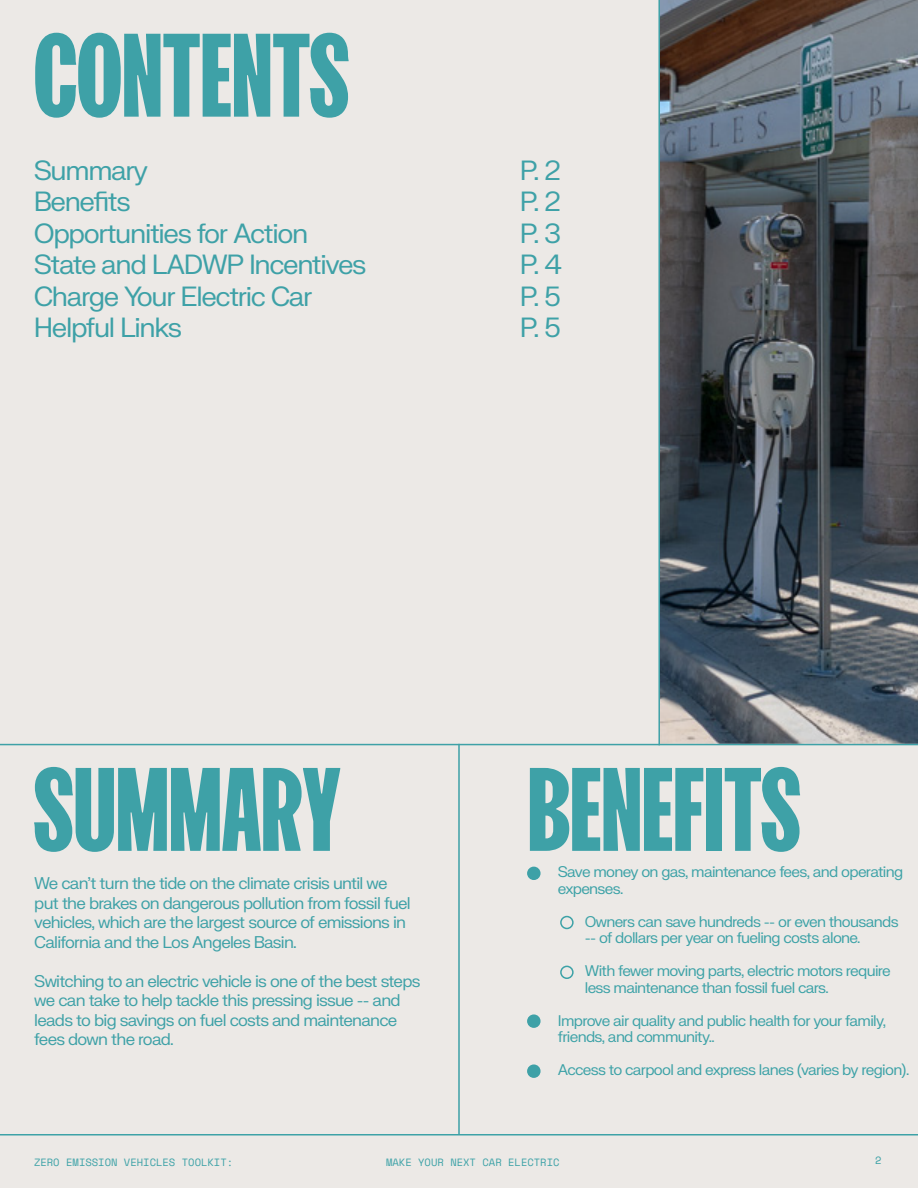
<style>
.page{position:relative;width:918px;height:1188px;background:#ece9e6}
.page>*{position:absolute;margin:0;border:0;box-sizing:border-box;transform-origin:0 0}
.t1{font:114px "FK Screamer Upright";color:#3ea1a7}
.t2{font:27px "FK Grotesk Neue Trial";letter-spacing:-.05em;color:#3ea1a7}
.t3{font:16.5px/19.5px "FK Grotesk Neue";letter-spacing:-.045em;color:#3ea1a7}
.t4{font:15px/16.5px "FK Grotesk Neue";letter-spacing:-.045em;color:#3da2a7}
.t5{font:10.5px "Space Mono";color:#3da2a7}
</style>
<div class="page">
<hr style="left:0;top:1134px;width:918px;height:2px;background:#3da2a7">
<svg style="left:660px;top:0;width:258px;height:744px;background:#4f565c"></svg>
<hr style="left:0;top:744px;width:918px;height:1px;background:#3ea1a7">
<hr style="left:458px;top:744px;width:2px;height:390px;background:#3ea1a7">
<hr style="left:658px;top:0;width:2px;height:745px;background:#3ea1a7">
<div style="left:528px;top:867px;width:12px;height:12px;background:#3ea1a7;border-radius:50%"></div>
<div style="left:527px;top:867px;width:14px;height:13px;border:2px solid #3ea1a7;border-radius:50%"></div>
<div style="left:560px;top:916px;width:14px;height:13px;border:2px solid #3da2a7;border-radius:50%"></div>
<div style="left:560px;top:966px;width:14px;height:13px;border:2px solid #3da2a7;border-radius:50%"></div>
<div style="left:528px;top:1015px;width:12px;height:12px;background:#3ea1a7;border-radius:50%"></div>
<div style="left:527px;top:1014px;width:14px;height:14px;border:2px solid #3ea1a7;border-radius:50%"></div>
<div style="left:528px;top:1065px;width:12px;height:12px;background:#3ea1a7;border-radius:50%"></div>
<div style="left:527px;top:1064px;width:14px;height:14px;border:2px solid #3ea1a7;border-radius:50%"></div>
<h1 class="t1" style="left:34px;top:16px;width:317px">CONTENTS</h1>
<h2 class="t2" style="left:34px;top:158px;width:116px">Summary</h2>
<h2 class="t2" style="left:520px;top:158px;width:42px">P. 2</h2>
<h2 class="t2" style="left:34px;top:190px;width:98px">Benefits</h2>
<h2 class="t2" style="left:520px;top:190px;width:42px">P. 2</h2>
<h2 class="t2" style="left:34px;top:221px;width:276px">Opportunities for Action</h2>
<h2 class="t2" style="left:520px;top:221px;width:43px">P. 3</h2>
<h2 class="t2" style="left:34px;top:253px;width:334px">State and LADWP Incentives</h2>
<h2 class="t2" style="left:520px;top:253px;width:44px">P. 4</h2>
<h2 class="t2" style="left:34px;top:284px;width:280px">Charge Your Electric Car</h2>
<h2 class="t2" style="left:520px;top:284px;width:42px">P. 5</h2>
<h2 class="t2" style="left:34px;top:316px;width:150px">Helpful Links</h2>
<h2 class="t2" style="left:520px;top:316px;width:42px">P. 5</h2>
<h1 class="t1" style="left:34px;top:750px;width:309px">SUMMARY</h1>
<h1 class="t1" style="left:528px;top:750px;width:274px">BENEFITS</h1>
<p class="t3" style="left:34px;top:872px;width:378px">We can’t turn the tide on the climate crisis until we put the brakes on dangerous pollution from fossil fuel vehicles, which are the largest source of emissions in California and the Los Angeles Basin.</p>
<p class="t3" style="left:34px;top:970px;width:388px">Switching to an electric vehicle is one of the best steps we can take to help tackle this pressing issue -- and leads to big savings on fuel costs and maintenance fees down the road.</p>
<p class="t4" style="left:558px;top:863px;width:347px">Save money on gas, maintenance fees, and operating expenses.</p>
<p class="t4" style="left:585px;top:912px;width:315px">Owners can save hundreds -- or even thousands -- of dollars per year on fueling costs alone.</p>
<p class="t4" style="left:585px;top:962px;width:308px">With fewer moving parts, electric motors require less maintenance than fossil fuel cars.</p>
<p class="t4" style="left:558px;top:1011px;width:330px">Improve air quality and public health for your family, friends, and community..</p>
<p class="t4" style="left:558px;top:1061px;width:353px">Access to carpool and express lanes (varies by region).</p>
<p class="t5" style="left:34px;top:1154px;width:201px">ZERO EMISSION VEHICLES TOOLKIT:</p>
<p class="t5" style="left:386px;top:1154px;width:175px">MAKE YOUR NEXT CAR ELECTRIC</p>
<p class="t5" style="left:875px;top:1152px;width:8px">2</p>
</div>
